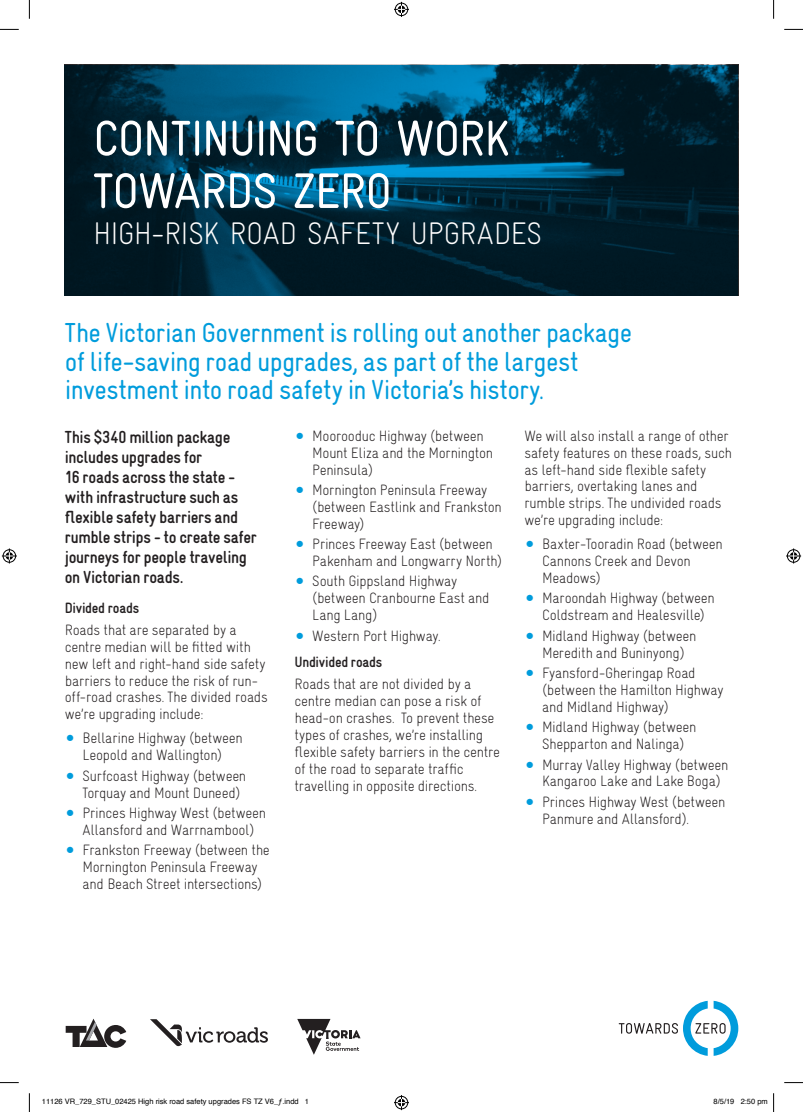
<style>
.page{position:relative;width:803px;height:1112px;background:#fff}
.page>*{position:absolute;margin:0;border:0;box-sizing:border-box;transform-origin:0 0}
.t1{font:50px/52.5px "Gravur Condensed";letter-spacing:-.025em;color:#fff}
.t2{font:300 31.25px "Gravur Condensed";letter-spacing:-.01em;color:#fff}
.t3{font:27.5px/28.8px "Gravur Condensed";letter-spacing:-.025em;color:#009cdc}
.t4{font:700 17.5px/20px "Gravur Condensed";letter-spacing:-.02em;color:#231f20}
.t5{font:300 15px/16.9px "Gravur Condensed";letter-spacing:-.02em;color:#231f20}
.t6{font:700 15px "Gravur Condensed";letter-spacing:-.02em;color:#231f20}
.t7{font:7.5px "Helvetica";color:#000}
.s1{font-size:30px;color:#009cdc}
.s2{font-weight:700}
</style>
<div class="page">
<svg style="left:619px;top:1000px;width:119px;height:55px"></svg>
<svg style="left:150px;top:1019px;width:118px;height:28px"></svg>
<svg style="left:66px;top:1018px;width:60px;height:29px"></svg>
<svg style="left:297px;top:1018px;width:64px;height:36px"></svg>
<svg style="left:65px;top:65px;width:673px;height:230px;background:#002d41"></svg>
<svg style="left:0;top:29px;width:19px;height:1px"></svg>
<svg style="left:784px;top:29px;width:19px;height:1px"></svg>
<svg style="left:0;top:1082px;width:19px;height:1px"></svg>
<svg style="left:784px;top:1082px;width:19px;height:1px"></svg>
<svg style="left:29px;top:0;width:1px;height:19px"></svg>
<svg style="left:29px;top:1093px;width:1px;height:18px"></svg>
<svg style="left:773px;top:0;width:1px;height:19px"></svg>
<svg style="left:394px;top:2px;width:15px;height:15px"></svg>
<svg style="left:394px;top:1095px;width:15px;height:14px"></svg>
<svg style="left:2px;top:548px;width:15px;height:15px"></svg>
<svg style="left:786px;top:548px;width:15px;height:15px"></svg>
<svg style="left:773px;top:1093px;width:1px;height:18px"></svg>
<h1 class="t1" style="left:93px;top:112px;width:418px">CONTINUING TO WORK<br>TOWARDS ZERO</h1>
<h2 class="t2" style="left:93px;top:216px;width:450px">HIGH-RISK ROAD SAFETY UPGRADES</h2>
<h3 class="t3" style="left:65px;top:318px;width:569px">The Victorian Government is rolling out another package of life-saving road upgrades, as part of the largest investment into road safety in Victoria’s history.</h3>
<p class="t4" style="left:65px;top:426px;width:194px">This $340 million package includes upgrades for<br>16 roads across the state - with infrastructure such as flexible safety barriers and rumble strips - to create safer journeys for people traveling on Victorian roads.</p>
<p class="t6" style="left:65px;top:599px;width:76px">Divided roads</p>
<p class="t5" style="left:65px;top:621px;width:204px">Roads that are separated by a centre median will be fitted with new left and right-hand side safety barriers to reduce the risk of run&shy;off-road crashes. The divided roads we’re upgrading include:</p>
<p class="t5" style="left:65px;top:729px;width:179px;text-align:center"><span class="s1">•</span> Bellarine Highway (between<br>Leopold and Wallington)</p>
<p class="t5" style="left:83px;top:767px;width:165px;text-indent:-18px"><span class="s1">•</span> Surfcoast Highway (between<br>Torquay and Mount Duneed)</p>
<p class="t5" style="left:65px;top:804px;width:203px;text-align:center"><span class="s1">•</span> Princes Highway West (between<br>Allansford and Warrnambool)</p>
<p class="t5" style="left:83px;top:841px;width:189px;text-indent:-18px"><span class="s1">•</span> Frankston Freeway (between the<br>Mornington Peninsula Freeway and Beach Street intersections)</p>
<p class="t5" style="left:312px;top:427px;width:182px;text-indent:-18px"><span class="s1">•</span> Moorooduc Highway (between<br>Mount Eliza and the Mornington<br>Peninsula)</p>
<p class="t5" style="left:312px;top:481px;width:191px;text-indent:-18px"><span class="s1">•</span> Mornington Peninsula Freeway (between Eastlink and Frankston<br>Freeway)</p>
<p class="t5" style="left:312px;top:535px;width:192px;text-indent:-18px"><span class="s1">•</span> Princes Freeway East (between<br>Pakenham and Longwarry North)</p>
<p class="t5" style="left:312px;top:572px;width:179px;text-indent:-18px"><span class="s1">•</span> South Gippsland Highway (between Cranbourne East and<br>Lang Lang)</p>
<p class="t5" style="left:295px;top:622px;width:147px;line-height:26.4px"><span class="s1">•</span> Western Port Highway.<br><span class="s2">Undivided roads</span></p>
<p class="t5" style="left:295px;top:675px;width:207px">Roads that are not divided by a centre median can pose a risk of head-on crashes. To prevent these types of crashes, we’re installing flexible safety barriers in the centre of the road to separate traffic travelling in opposite directions.</p>
<p class="t5" style="left:524px;top:427px;width:209px">We will also install a range of other safety features on these roads, such as left-hand side flexible safety barriers, overtaking lanes and rumble strips. The undivided roads we’re upgrading include:</p>
<p class="t5" style="left:542px;top:535px;width:182px;text-indent:-18px"><span class="s1">•</span> Baxter-Tooradin Road (between<br>Cannons Creek and Devon<br>Meadows)</p>
<p class="t5" style="left:524px;top:589px;width:192px;text-align:center"><span class="s1">•</span> Maroondah Highway (between<br>Coldstream and Healesville)</p>
<p class="t5" style="left:524px;top:627px;width:174px;text-align:center"><span class="s1">•</span> Midland Highway (between<br>Meredith and Buninyong)</p>
<p class="t5" style="left:542px;top:664px;width:183px;text-indent:-18px"><span class="s1">•</span> Fyansford-Gheringap Road (between the Hamilton Highway and Midland Highway)</p>
<p class="t5" style="left:524px;top:718px;width:174px;text-align:center"><span class="s1">•</span> Midland Highway (between<br>Shepparton and Nalinga)</p>
<p class="t5" style="left:542px;top:755px;width:188px;text-indent:-18px"><span class="s1">•</span> Murray Valley Highway (between<br>Kangaroo Lake and Lake Boga)</p>
<p class="t5" style="left:542px;top:792px;width:185px;line-height:17.5px;text-indent:-18px"><span class="s1">•</span> Princes Highway West (between<br>Panmure and Allansford).</p>
<p class="t7" style="left:42px;top:1095px;width:269px">11126 VR_729_STU_02425 High risk road safety upgrades FS TZ V6_ƒ.indd 1</p>
<p class="t7" style="left:713px;top:1095px;width:56px">8/5/19 2:50 pm</p>
</div>
